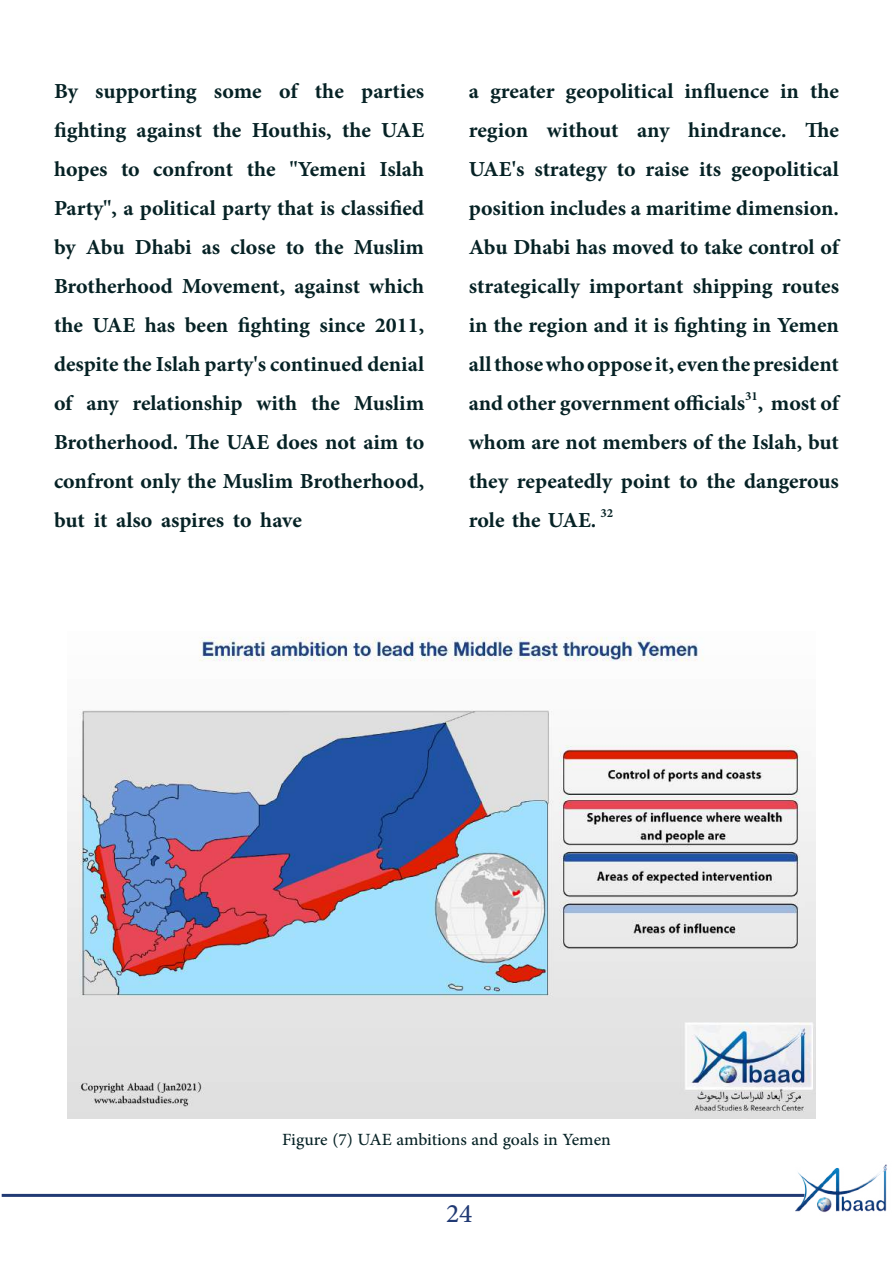
<style>
.page{position:relative;width:893px;height:1263px;background:#fff}
.page>*{position:absolute;margin:0;border:0;box-sizing:border-box;transform-origin:0 0}
.t1{font:37.5px "Adobe Arabic";color:#213a74}
.t2{font:700 30px/39px "Adobe Arabic";color:#062225}
.t3{font:24px "Adobe Arabic";color:#062225}
.t4{font:700 17.55px "Adobe Arabic";color:#062225}
.s1{font-size:30px}
</style>
<div class="page">
<hr style="left:2px;top:1194px;width:803px;height:3px;background:#213a74">
<img style="left:791px;top:1164px;width:96px;height:49px">
<img style="left:67px;top:637px;width:749px;height:482px">
<p class="t2" style="left:279px;top:68px;width:20px">of</p>
<p class="t2" style="left:315px;top:68px;width:30px">the</p>
<p class="t2" style="left:95px;top:68px;width:103px">supporting</p>
<p class="t2" style="left:361px;top:68px;width:64px">parties</p>
<p class="t2" style="left:54px;top:68px;width:25px">By</p>
<p class="t2" style="left:54px;top:107px;width:372px">fighting against the Houthis, the UAE</p>
<p class="t2" style="left:380px;top:146px;width:46px">Islah</p>
<p class="t2" style="left:214px;top:68px;width:49px">some</p>
<p class="t2" style="left:289px;top:146px;width:78px">"Yemeni</p>
<p class="t2" style="left:54px;top:146px;width:55px">hopes</p>
<p class="t2" style="left:54px;top:185px;width:372px">Party a," political party that is classified</p>
<p class="t2" style="left:54px;top:224px;width:372px">by Abu Dhabi as close to the Muslim</p>
<p class="t2" style="left:54px;top:263px;width:372px">Brotherhood Movement, against which</p>
<p class="t2" style="left:54px;top:302px;width:372px">the UAE has been fighting since 2011,</p>
<p class="t2" style="left:54px;top:341px;width:372px">despitetheIslahpartys' continueddenial</p>
<p class="t2" style="left:354px;top:380px;width:72px">Muslim</p>
<p class="t2" style="left:153px;top:146px;width:81px">confront</p>
<p class="t2" style="left:247px;top:146px;width:30px">the</p>
<p class="t2" style="left:121px;top:146px;width:20px">to</p>
<p class="t2" style="left:54px;top:380px;width:372px">of<br>Brotherhood. The UAE does not aim to confront only the Muslim Brotherhood, but it also aspires to have</p>
<p class="t2" style="left:132px;top:380px;width:112px">relationship</p>
<p class="t2" style="left:256px;top:380px;width:42px">with</p>
<p class="t2" style="left:311px;top:380px;width:30px">the</p>
<p class="t2" style="left:86px;top:380px;width:34px">any</p>
<p class="t2" style="left:469px;top:68px;width:372px;text-align:right">a greater geopolitical influence in the<br>The</p>
<p class="t2" style="left:547px;top:107px;width:73px">without</p>
<p class="t2" style="left:688px;top:107px;width:100px">hindrance.</p>
<p class="t2" style="left:469px;top:107px;width:61px">region</p>
<p class="t2" style="left:469px;top:146px;width:372px">UAEs' strategy to raise its geopolitical</p>
<p class="t2" style="left:469px;top:185px;width:372px">position includes a maritime dimension.</p>
<p class="t2" style="left:469px;top:224px;width:372px">Abu Dhabi has moved to take control of</p>
<p class="t2" style="left:469px;top:263px;width:372px">strategically important shipping routes</p>
<p class="t2" style="left:469px;top:302px;width:372px">in the region and isit fighting in Yemen</p>
<p class="t2" style="left:469px;top:341px;width:372px">allthosewhooppose ,i t eventhepresident</p>
<p class="t2" style="left:771px;top:380px;width:70px">mostof</p>
<p class="t2" style="left:637px;top:107px;width:34px">any</p>
<p class="t4" style="left:745px;top:384px;width:20px">31<span class="s1">,</span></p>
<p class="t2" style="left:469px;top:380px;width:372px">andothergovernmentofficials<br>whom are not members of the Islah, but they repeatedly point to the dangerous</p>
<p class="t4" style="left:600px;top:501px;width:14px">32</p>
<p class="t2" style="left:469px;top:497px;width:129px">role the UAE.</p>
<p class="t3" style="left:282px;top:1123px;width:330px">Figure 7( ) UAE ambitions and goals in Yemen</p>
<p class="t1" style="left:446px;top:1187px;width:28px">24</p>
</div>
